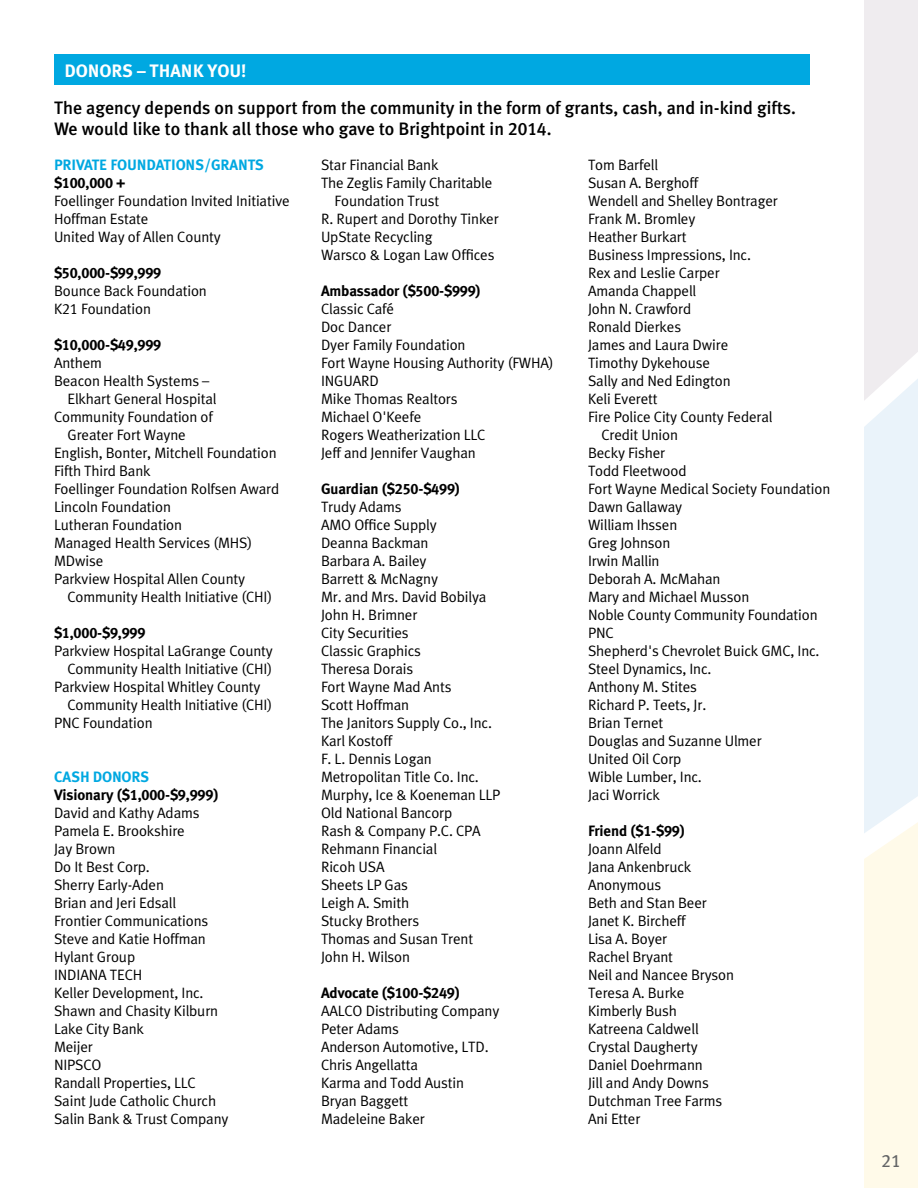
<style>
.page{position:relative;width:918px;height:1188px;background:#fff}
.page>*{position:absolute;margin:0;border:0;box-sizing:border-box;transform-origin:0 0}
.t1{font:500 18px/21.6px "Meta Plus";color:#000}
.t2{font:700 18px "Meta Plus";color:#fff}
.t3{font:18px "Meta Plus Book Caps";color:#636466}
.t4{font:15px/18px "Meta Plus Normal";letter-spacing:-.01em;color:#000}
.t5{font:15px "Meta Plus Bold Caps";letter-spacing:-.01em;color:#000}
.t6{font:700 15px "Meta Plus";letter-spacing:-.01em;color:#00a8e1}
.t7{font:700 15px "Meta Plus";letter-spacing:-.01em;color:#000}
.s1{font-family:"Meta Plus Medium Caps";font-weight:400}
.s2{font-family:"Meta Plus Normal Caps"}
.s3{font-family:"Meta Plus";font-weight:700}
.s4{font-family:"Meta Plus Bold Caps";font-weight:400}
</style>
<div class="page">
<svg style="left:864px;top:0;width:54px;height:1188px;background:#f2f3f1"></svg>
<div style="left:54px;top:54px;width:756px;height:30px;background:#00a8e1"></div>
<p class="t2" style="left:64px;top:60px;width:184px">DONORS – THANK YOU!</p>
<p class="t1" style="left:54px;top:96px;width:744px">The agency depends on support from the community in the form of grants, cash, and in-kind gifts.<br>We would like to thank all those who gave to Brightpoint in <span class="s1">2014.</span></p>
<p class="t6" style="left:54px;top:156px;width:211px">PRIVATE FOUNDATIONS/GRANTS</p>
<p class="t5" style="left:54px;top:174px;width:73px">$100,000 +</p>
<p class="t4" style="left:54px;top:191px;width:237px">Foellinger Foundation Invited Initiative<br>Hoffman Estate<br>United Way of Allen County</p>
<p class="t5" style="left:54px;top:264px;width:109px">$50,000-$99,999</p>
<p class="t4" style="left:54px;top:281px;width:154px">Bounce Back Foundation<br>K<span class="s2">21</span> Foundation</p>
<p class="t5" style="left:54px;top:336px;width:109px">$10,000-$49,999</p>
<p class="t4" style="left:54px;top:353px;width:50px">Anthem</p>
<p class="t4" style="left:54px;top:371px;width:157px">Beacon Health Systems –</p>
<p class="t4" style="left:68px;top:389px;width:151px">Elkhart General Hospital</p>
<p class="t4" style="left:54px;top:407px;width:160px">Community Foundation of</p>
<p class="t4" style="left:68px;top:425px;width:120px">Greater Fort Wayne</p>
<p class="t4" style="left:54px;top:443px;width:224px">English, Bonter, Mitchell Foundation</p>
<p class="t4" style="left:54px;top:461px;width:98px">Fifth Third Bank</p>
<p class="t4" style="left:54px;top:479px;width:227px">Foellinger Foundation Rolfsen Award</p>
<p class="t4" style="left:54px;top:497px;width:119px">Lincoln Foundation</p>
<p class="t4" style="left:54px;top:515px;width:130px">Lutheran Foundation</p>
<p class="t4" style="left:54px;top:533px;width:200px">Managed Health Services (MHS)</p>
<p class="t4" style="left:54px;top:551px;width:51px">MDwise</p>
<p class="t4" style="left:54px;top:569px;width:193px">Parkview Hospital Allen County</p>
<p class="t4" style="left:68px;top:587px;width:206px">Community Health Initiative (CHI)</p>
<p class="t5" style="left:54px;top:624px;width:93px">$1,000-$9,999</p>
<p class="t4" style="left:54px;top:641px;width:220px">Parkview Hospital LaGrange County</p>
<p class="t4" style="left:68px;top:659px;width:206px">Community Health Initiative (CHI)</p>
<p class="t4" style="left:54px;top:677px;width:208px">Parkview Hospital Whitley County</p>
<p class="t4" style="left:68px;top:695px;width:206px">Community Health Initiative (CHI)</p>
<p class="t4" style="left:54px;top:713px;width:100px">PNC Foundation</p>
<p class="t6" style="left:54px;top:768px;width:97px">CASH DONORS</p>
<p class="t5" style="left:54px;top:786px;width:166px"><span class="s3">Visionary</span> ($1,000-$9,999)</p>
<p class="t4" style="left:54px;top:803px;width:176px">David and Kathy Adams<br>Pamela E. Brookshire<br>Jay Brown<br>Do It Best Corp.<br>Sherry Early-Aden<br>Brian and Jeri Edsall<br>Frontier Communications<br>Steve and Katie Hoffman<br>Hylant Group<br>INDIANA TECH<br>Keller Development, Inc.<br>Shawn and Chasity Kilburn<br>Lake City Bank<br>Meijer<br>NIPSCO<br>Randall Properties, LLC<br>Saint Jude Catholic Church<br>Salin Bank &amp; Trust Company</p>
<p class="t4" style="left:321px;top:155px;width:119px">Star Financial Bank</p>
<p class="t4" style="left:321px;top:173px;width:173px">The Zeglis Family Charitable</p>
<p class="t4" style="left:334px;top:191px;width:106px">Foundation Trust</p>
<p class="t4" style="left:321px;top:209px;width:179px">R. Rupert and Dorothy Tinker</p>
<p class="t4" style="left:321px;top:227px;width:113px">UpState Recycling</p>
<p class="t4" style="left:321px;top:245px;width:175px">Warsco &amp; Logan Law Offices</p>
<p class="t5" style="left:321px;top:282px;width:161px"><span class="s3">Ambassador</span> ($500-$999)</p>
<p class="t4" style="left:321px;top:299px;width:234px">Classic Café<br>Doc Dancer<br>Dyer Family Foundation<br>Fort Wayne Housing Authority (FWHA)<br>INGUARD<br>Mike Thomas Realtors<br>Michael O'Keefe<br>Rogers Weatherization LLC<br>Jeff and Jennifer Vaughan</p>
<p class="t5" style="left:321px;top:480px;width:141px"><span class="s3">Guardian</span> ($250-$499)</p>
<p class="t4" style="left:321px;top:497px;width:181px">Trudy Adams<br>AMO Office Supply<br>Deanna Backman<br>Barbara A. Bailey<br>Barrett &amp; McNagny<br>Mr. and Mrs. David Bobilya<br>John H. Brimner<br>City Securities<br>Classic Graphics<br>Theresa Dorais<br>Fort Wayne Mad Ants<br>Scott Hoffman<br>The Janitors Supply Co., Inc.<br>Karl Kostoff<br>F. L. Dennis Logan<br>Metropolitan Title Co. Inc.<br>Murphy, Ice &amp; Koeneman LLP<br>Old National Bancorp<br>Rash &amp; Company P.C. CPA<br>Rehmann Financial<br>Ricoh USA<br>Sheets LP Gas<br>Leigh A. Smith<br>Stucky Brothers<br>Thomas and Susan Trent<br>John H. Wilson</p>
<p class="t5" style="left:321px;top:984px;width:140px"><span class="s3">Advocate</span> ($100-$249)</p>
<p class="t4" style="left:321px;top:1001px;width:180px">AALCO Distributing Company<br>Peter Adams<br>Anderson Automotive, LTD.<br>Chris Angellatta<br>Karma and Todd Austin<br>Bryan Baggett<br>Madeleine Baker</p>
<p class="t4" style="left:588px;top:155px;width:72px">Tom Barfell</p>
<p class="t4" style="left:588px;top:173px;width:112px">Susan A. Berghoff</p>
<p class="t4" style="left:588px;top:191px;width:191px">Wendell and Shelley Bontrager</p>
<p class="t4" style="left:588px;top:209px;width:109px">Frank M. Bromley</p>
<p class="t4" style="left:588px;top:227px;width:100px">Heather Burkart</p>
<p class="t4" style="left:588px;top:245px;width:165px">Business Impressions, Inc.</p>
<p class="t4" style="left:588px;top:263px;width:133px">Rex and Leslie Carper</p>
<p class="t4" style="left:588px;top:281px;width:110px">Amanda Chappell</p>
<p class="t4" style="left:588px;top:299px;width:105px">John N. Crawford</p>
<p class="t4" style="left:588px;top:317px;width:95px">Ronald Dierkes</p>
<p class="t4" style="left:588px;top:335px;width:142px">James and Laura Dwire</p>
<p class="t4" style="left:588px;top:353px;width:124px">Timothy Dykehouse</p>
<p class="t4" style="left:588px;top:371px;width:144px">Sally and Ned Edington</p>
<p class="t4" style="left:588px;top:389px;width:71px">Keli Everett</p>
<p class="t4" style="left:588px;top:407px;width:186px">Fire Police City County Federal</p>
<p class="t4" style="left:602px;top:425px;width:78px">Credit Union</p>
<p class="t4" style="left:588px;top:443px;width:79px">Becky Fisher</p>
<p class="t4" style="left:588px;top:461px;width:100px">Todd Fleetwood</p>
<p class="t4" style="left:588px;top:479px;width:244px">Fort Wayne Medical Society Foundation</p>
<p class="t4" style="left:588px;top:497px;width:96px">Dawn Gallaway</p>
<p class="t4" style="left:588px;top:515px;width:91px">William Ihssen</p>
<p class="t4" style="left:588px;top:533px;width:84px">Greg Johnson</p>
<p class="t4" style="left:588px;top:551px;width:73px">Irwin Mallin</p>
<p class="t4" style="left:588px;top:569px;width:134px">Deborah A. McMahan</p>
<p class="t4" style="left:588px;top:587px;width:163px">Mary and Michael Musson</p>
<p class="t4" style="left:588px;top:605px;width:231px">Noble County Community Foundation</p>
<p class="t4" style="left:588px;top:623px;width:27px">PNC</p>
<p class="t4" style="left:588px;top:641px;width:233px">Shepherd's Chevrolet Buick GMC, Inc.</p>
<p class="t4" style="left:588px;top:659px;width:125px">Steel Dynamics, Inc.</p>
<p class="t4" style="left:588px;top:677px;width:111px">Anthony M. Stites</p>
<p class="t4" style="left:588px;top:695px;width:120px">Richard P. Teets, Jr.</p>
<p class="t4" style="left:588px;top:713px;width:77px">Brian Ternet</p>
<p class="t4" style="left:588px;top:731px;width:175px">Douglas and Suzanne Ulmer</p>
<p class="t4" style="left:588px;top:749px;width:95px">United Oil Corp</p>
<p class="t4" style="left:588px;top:767px;width:115px">Wible Lumber, Inc.</p>
<p class="t4" style="left:588px;top:785px;width:73px">Jaci Worrick</p>
<p class="t7" style="left:588px;top:822px;width:98px">Friend <span class="s4">($1-$99</span>)</p>
<p class="t4" style="left:588px;top:839px;width:148px">Joann Alfeld<br>Jana Ankenbruck<br>Anonymous<br>Beth and Stan Beer<br>Janet K. Bircheff<br>Lisa A. Boyer<br>Rachel Bryant<br>Neil and Nancee Bryson<br>Teresa A. Burke<br>Kimberly Bush<br>Katreena Caldwell<br>Crystal Daugherty<br>Daniel Doehrmann<br>Jill and Andy Downs<br>Dutchman Tree Farms<br>Ani Etter</p>
<p class="t3" style="left:881px;top:1150px;width:21px">21</p>
</div>
